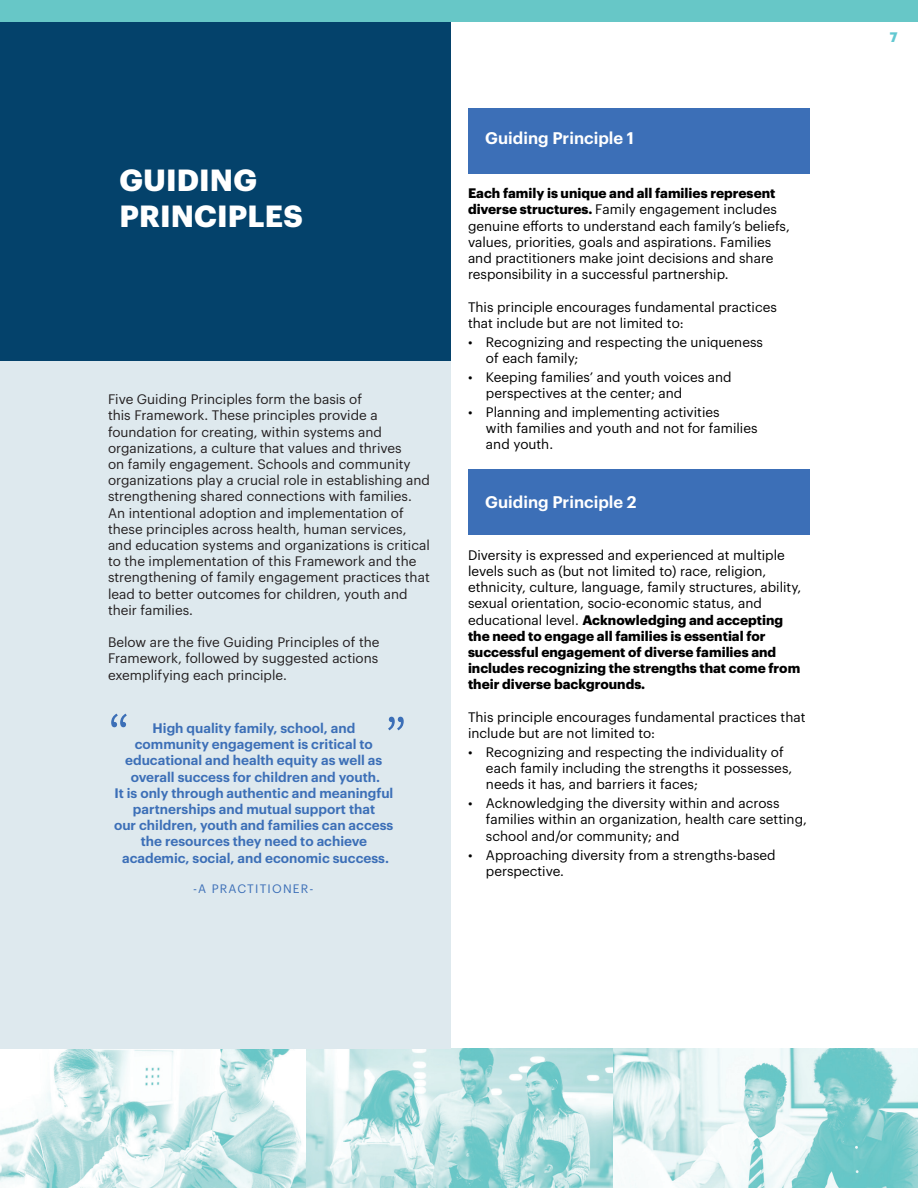
<style>
.page{position:relative;width:918px;height:1188px;background:#fff}
.page>*{position:absolute;margin:0;border:0;box-sizing:border-box;transform-origin:0 0}
.t1{font:51px "Source Sans Pro";color:#3c6fb7}
.t2{font:700 30px/36px "Graphik";letter-spacing:.005em;color:#fff}
.t3{font:600 16.5px "Graphik";color:#fff}
.t4{font:13.5px/16.2px "Graphik";color:#000}
.t5{font:13.5px/16.2px "Graphik";color:#231f20}
.t6{font:600 13.5px/16.2px "Graphik";color:#3c6fb7;text-align:center}
.t7{font:700 13.5px "Graphik";color:#62c8d1}
.t8{font:12px "Graphik";letter-spacing:.1em;color:#3c6fb7}
.s1{font-weight:700}
</style>
<div class="page">
<img style="left:0;top:1049px;width:918px;height:139px">
<div style="left:0;top:0;width:918px;height:22px;background:#67c7c7"></div>
<div style="left:0;top:22px;width:450px;height:339px;background:#04426b"></div>
<div style="left:0;top:361px;width:450px;height:688px;background:#dee9ee"></div>
<div style="left:468px;top:108px;width:342px;height:66px;background:#3c6fb7"></div>
<div style="left:468px;top:469px;width:342px;height:66px;background:#3c6fb7"></div>
<h2 class="t2" style="left:119px;top:159px;width:185px">GUIDING<br>PRINCIPLES</h2>
<p class="t5" style="left:108px;top:390px;width:324px">Five Guiding Principles form the basis of<br>this Framework. These principles provide a foundation for creating, within systems and organizations, a culture that values and thrives<br>on family engagement. Schools and community organizations play a crucial role in establishing and strengthening shared connections with families.<br>An intentional adoption and implementation of these principles across health, human services, and education systems and organizations is critical to the implementation of this Framework and the strengthening of family engagement practices that lead to better outcomes for children, youth and their families.</p>
<p class="t5" style="left:108px;top:633px;width:273px;text-align:justify">Below are the five Guiding Principles of the Framework, followed by suggested actions exemplifying each principle.</p>
<p class="t1" style="left:130px;top:740px;width:23px;rotate:-180deg">”</p>
<p class="t6" style="left:135px;top:719px;width:240px">High quality family, school, and community engagement is critical to</p>
<p class="t1" style="left:385px;top:704px;width:23px">”</p>
<p class="t6" style="left:114px;top:751px;width:281px">educational and health equity as well as overall success for children and youth.<br>It is only through authentic and meaningful partnerships and mutual support that<br>our children, youth and families can access the resources they need to achieve academic, social, and economic success.</p>
<p class="t8" style="left:193px;top:880px;width:122px">-A PRACTITIONER-</p>
<h3 class="t3" style="left:485px;top:125px;width:150px">Guiding Principle 1</h3>
<p class="t4" style="left:468px;top:184px;width:323px"><span class="s1">Each family is unique and all families represent diverse structures.</span> Family engagement includes genuine efforts to understand each family’s beliefs, values, priorities, goals and aspirations. Families and practitioners make joint decisions and share responsibility in a successful partnership.</p>
<p class="t4" style="left:468px;top:297px;width:310px">This principle encourages fundamental practices that include but are not limited to:</p>
<p class="t4" style="left:486px;top:333px;width:279px;text-indent:-18px">• Recognizing and respecting the uniqueness of each family;</p>
<p class="t4" style="left:486px;top:368px;width:247px;text-indent:-18px">• Keeping families’ and youth voices and perspectives at the center; and</p>
<p class="t4" style="left:486px;top:403px;width:273px;text-indent:-18px">• Planning and implementing activities<br>with families and youth and not for families and youth.</p>
<h3 class="t3" style="left:485px;top:490px;width:153px">Guiding Principle 2</h3>
<p class="t4" style="left:468px;top:546px;width:335px">Diversity is expressed and experienced at multiple levels such as (but not limited to) race, religion, ethnicity, culture, language, family structures, ability, sexual orientation, socio-economic status, and educational level. <span class="s1">Acknowledging and accepting the need to engage all families is essential for successful engagement of diverse families and includes recognizing the strengths that come from their diverse backgrounds.</span></p>
<p class="t4" style="left:468px;top:708px;width:339px">This principle encourages fundamental practices that include but are not limited to:</p>
<p class="t4" style="left:486px;top:743px;width:308px;text-indent:-18px">• Recognizing and respecting the individuality of each family including the strengths it possesses, needs it has, and barriers it faces;</p>
<p class="t4" style="left:486px;top:794px;width:322px;text-indent:-18px">• Acknowledging the diversity within and across families within an organization, health care setting, school and/or community; and</p>
<p class="t4" style="left:486px;top:845px;width:291px;text-indent:-18px">• Approaching diversity from a strengths-based perspective.</p>
<p class="t7" style="left:890px;top:27px;width:9px">7</p>
</div>
